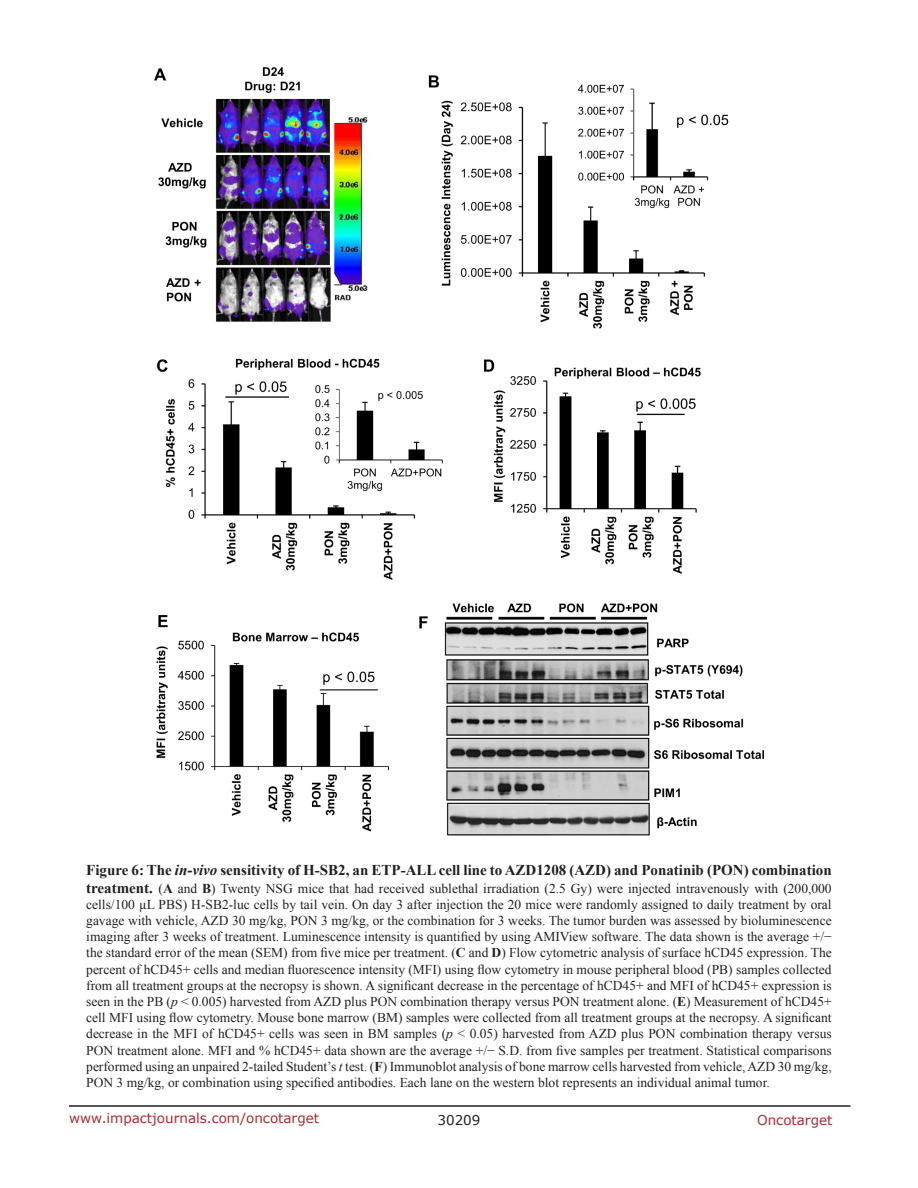
<style>
.page{position:relative;width:918px;height:1188px;background:#fff}
.page>*{position:absolute;margin:0;border:0;box-sizing:border-box;transform-origin:0 0}
.FigureText{font:700 15px "Times New Roman";color:#231f20}
.FigureText-2{font:13.5px/16.2px "Times New Roman";color:#231f20;text-align:justify}
.t1{font:13.5px "Verdana";color:#ac2b31}
.t2{font:13.5px "Verdana";color:#231f20}
.s1{font-style:italic}
.s2{font-weight:700;font-size:15px}
.s3{font-weight:700}
</style>
<div class="page">
<hr style="left:69px;top:1105px;width:781px;height:2px;background:#231f20">
<img style="left:154px;top:68px;width:610px;height:767px">
<p class="FigureText" style="left:86px;top:859px;width:747px">Figure 6: The <span class="s1">in-vivo</span> sensitivity of H-SB2, an ETP-ALL cell line to AZD1208 (AZD) and Ponatinib (PON) combination</p>
<p class="FigureText-2" style="left:86px;top:880px;width:747px"><span class="s2">treatment.</span> (<span class="s3">A</span> and <span class="s3">B</span>) Twenty NSG mice that had received sublethal irradiation (2.5 Gy) were injected intravenously with (200,000 cells/100 µL PBS) H-SB2-luc cells by tail vein. On day 3 after injection the 20 mice were randomly assigned to daily treatment by oral gavage with vehicle, AZD 30 mg/kg, PON 3 mg/kg, or the combination for 3 weeks. The tumor burden was assessed by bioluminescence imaging after 3 weeks of treatment. Luminescence intensity is quantified by using AMIView software. The data shown is the average +/− the standard error of the mean (SEM) from five mice per treatment. (<span class="s3">C</span> and <span class="s3">D</span>) Flow cytometric analysis of surface hCD45 expression. The percent of hCD45+ cells and median fluorescence intensity (MFI) using flow cytometry in mouse peripheral blood (PB) samples collected from all treatment groups at the necropsy is shown. A significant decrease in the percentage of hCD45+ and MFI of hCD45+ expression is seen in the PB (<span class="s1">p</span> &lt; 0.005) harvested from AZD plus PON combination therapy versus PON treatment alone. (<span class="s3">E</span>) Measurement of hCD45+ cell MFI using flow cytometry. Mouse bone marrow (BM) samples were collected from all treatment groups at the necropsy. A significant decrease in the MFI of hCD45+ cells was seen in BM samples (<span class="s1">p</span> &lt; 0.05) harvested from AZD plus PON combination therapy versus PON treatment alone. MFI and % hCD45+ data shown are the average +/− S.D. from five samples per treatment. Statistical comparisons performed using an unpaired 2-tailed Student’s <span class="s1">t</span> test. (<span class="s3">F</span>) Immunoblot analysis of bone marrow cells harvested from vehicle, AZD 30 mg/kg, PON 3 mg/kg, or combination using specified antibodies. Each lane on the western blot represents an individual animal tumor.</p>
<p class="t1" style="left:69px;top:1109px;width:252px">www.impactjournals.com/oncotarget</p>
<p class="t2" style="left:438px;top:1111px;width:44px">30209</p>
<p class="t1" style="left:757px;top:1111px;width:77px">Oncotarget</p>
</div>
